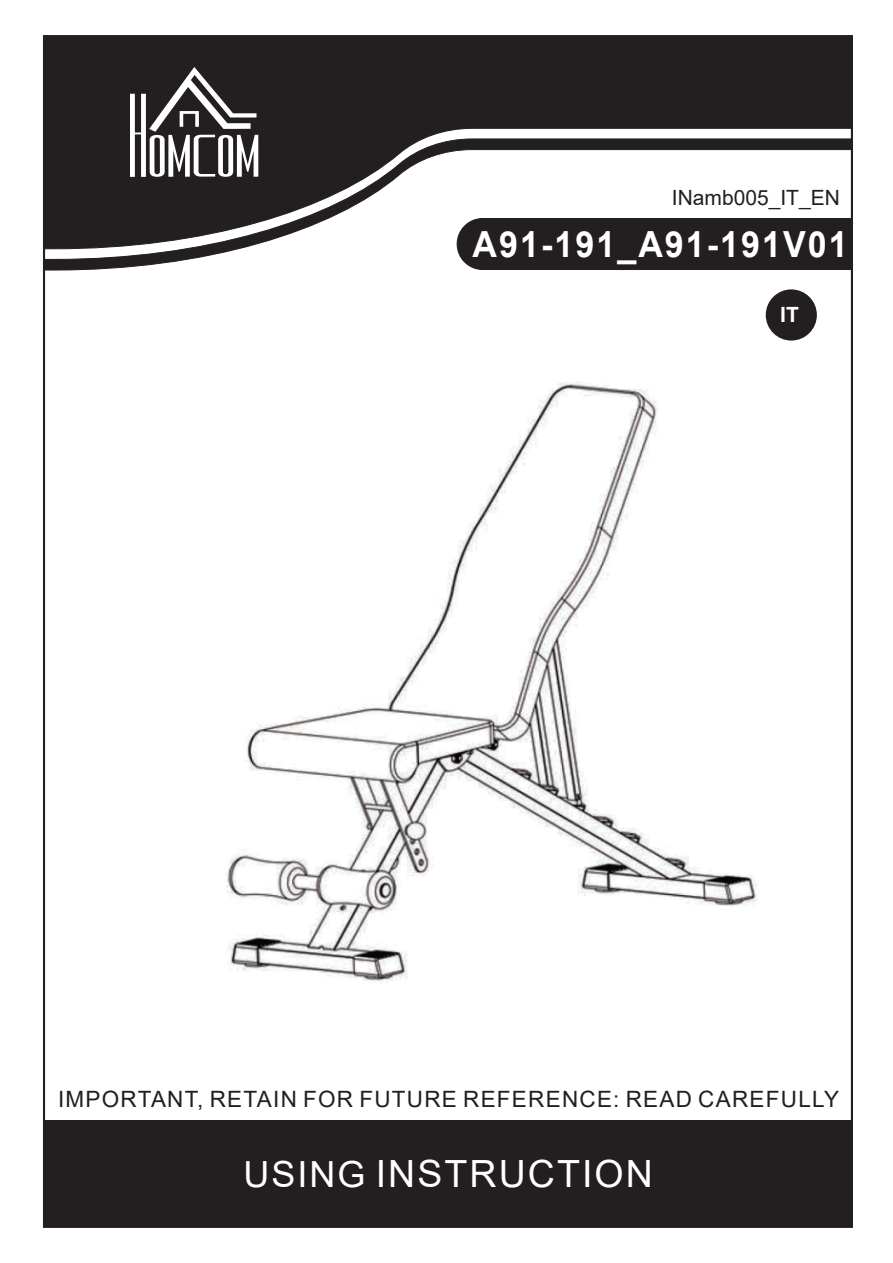
<style>
.page{position:relative;width:893px;height:1263px;background:#fff}
.page>*{position:absolute;margin:0;border:0;box-sizing:border-box;transform-origin:0 0}
.t1{font:37.5px "Arial";letter-spacing:.055em;color:#fff}
.t2{font:700 36px "Arial";letter-spacing:.06em;color:#fff;scale:.95 1}
.t3{font:22.5px "Arial";letter-spacing:.055em;color:#231f20}
.t4{font:21px "Arial";color:#231f20}
.t5{font:700 21px "Arial";color:#fff}
.s1{font-size:36px}
</style>
<div class="page">
<div style="left:46px;top:38px;width:804px;height:100px;background:#231f20"></div>
<svg style="left:46px;top:138px;width:804px;height:133px"></svg>
<svg style="left:130px;top:67px;width:128px;height:110px"></svg>
<div style="left:766px;top:289px;width:51px;height:52px;background:#231f20;border-radius:50%"></div>
<div style="left:44px;top:1120px;width:808px;height:107px;background:#231f20"></div>
<img style="left:227px;top:381px;width:531px;height:601px">
<div style="left:456px;top:218px;width:397px;height:52px;background:#231f20"></div>
<p class="t4" style="left:672px;top:183px;width:170px">INamb005_IT_EN</p>
<h2 class="t2" style="left:473px;top:219px;width:396px">A91-191_A91-191V01</h2>
<p class="t5" style="left:780px;top:300px;width:20px">IT</p>
<p class="t3" style="left:58px;top:1084px;width:783px">IMPORTANT, RETAIN FOR FUTURE REFERENCE: READ CAREFULLY</p>
<h1 class="t1" style="left:243px;top:1148px;width:411px"><span class="s1">USING</span> INSTRUCTION</h1>
</div>
